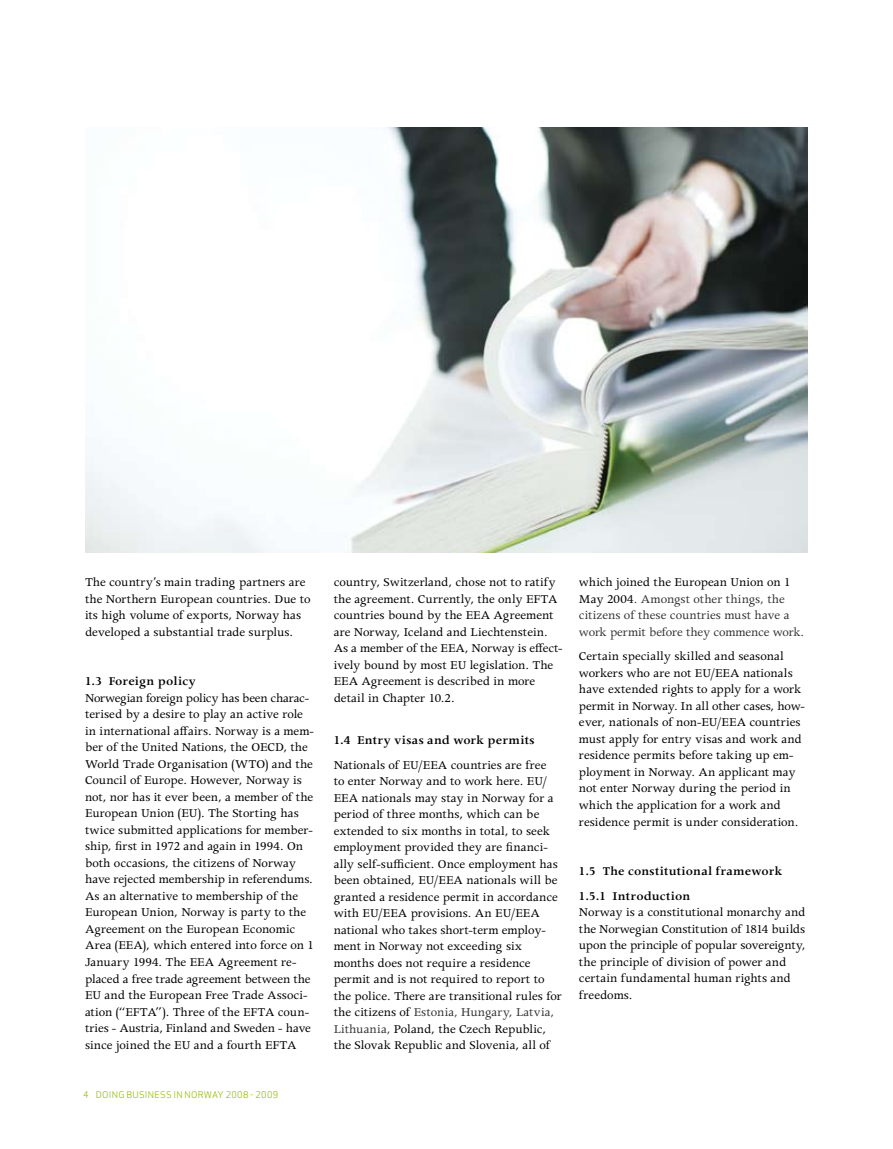
<style>
.page{position:relative;width:893px;height:1149px;background:#fff}
.page>*{position:absolute;margin:0;border:0;box-sizing:border-box;transform-origin:0 0}
.t1{font:13.5px/16.5px "Apollo MT Std";color:#000}
.t2{font:13.5px/16.5px "Apollo MT Std";letter-spacing:-.005em;color:#333}
.t3{font:600 13.5px/24.8px "Apollo MT Std";letter-spacing:.01em;color:#000}
.t4{font:9px "Apex Sans Book T";letter-spacing:.035em;color:#97be0d}
.s1{color:#333}
.s2{color:#000}
</style>
<div class="page">
<img style="left:85px;top:127px;width:723px;height:425px">
<p class="t1" style="left:85px;top:574px;width:227px">The country’s main trading partners are the Northern European countries. Due to its high volume of exports, Norway has developed a substantial trade surplus.</p>
<p class="t3" style="left:85px;top:669px;width:112px">1.3 Foreign policy</p>
<p class="t1" style="left:85px;top:690px;width:230px">Norwegian foreign policy has been charac&shy;terised by a desire to play an active role in international affairs. Norway is a mem&shy;ber of the United Nations, the OECD, the World Trade Organisation (WTO) and the Council of Europe. However, Norway is not, nor has it ever been, a member of the European Union (EU). The Storting has twice submitted applications for member&shy;ship, first in 1972 and again in 1994. On both occasions, the citizens of Norway have rejected membership in referendums.<br>As an alternative to membership of the European Union, Norway is party to the Agreement on the European Economic Area (EEA), which entered into force on 1<br>January 1994. The EEA Agreement re&shy;placed a free trade agreement between the EU and the European Free Trade Associ&shy;ation (“EFTA”). Three of the EFTA coun&shy;tries - Austria, Finland and Sweden - have since joined the EU and a fourth EFTA</p>
<p class="t4" style="left:83px;top:1088px;width:197px">4 DOING BUSINESS IN NORWAY 2008 - 2009</p>
<p class="t1" style="left:334px;top:574px;width:230px">country, Switzerland, chose not to ratify the agreement. Currently, the only EFTA countries bound by the EEA Agreement are Norway, Iceland and Liechtenstein.<br>As a member of the EEA, Norway is effect&shy;ively bound by most EU legislation. The EEA Agreement is described in more detail in Chapter 10.2.</p>
<p class="t3" style="left:334px;top:728px;width:202px">1.4 Entry visas and work permits</p>
<p class="t1" style="left:334px;top:757px;width:230px">Nationals of EU/EEA countries are free<br>to enter Norway and to work here. EU/ EEA nationals may stay in Norway for a period of three months, which can be extended to six months in total, to seek employment provided they are financi&shy;ally self-sufficient. Once employment has been obtained, EU/EEA nationals will be granted a residence permit in accordance with EU/EEA provisions. An EU/EEA national who takes short-term employ&shy;ment in Norway not exceeding six months does not require a residence permit and is not required to report to the police. There are transitional rules for the citizens of <span class="s1">Estonia, Hungary, Latvia, Lithuania,</span> Poland, the Czech Republic, the Slovak Republic and Slovenia, all of</p>
<p class="t2" style="left:579px;top:574px;width:227px"><span class="s2">which joined the European Union on 1<br>May 2004</span>. Amongst other things, the citizens of these countries must have a work permit before they commence work.</p>
<p class="t1" style="left:579px;top:648px;width:227px">Certain specially skilled and seasonal workers who are not EU/EEA nationals have extended rights to apply for a work permit in Norway. In all other cases, how&shy;ever, nationals of non-EU/EEA countries must apply for entry visas and work and residence permits before taking up em&shy;ployment in Norway. An applicant may not enter Norway during the period in which the application for a work and residence permit is under consideration.</p>
<p class="t3" style="left:579px;top:859px;width:205px">1.5 The constitutional framework<br>1.5.1 Introduction</p>
<p class="t1" style="left:579px;top:904px;width:228px">Norway is a constitutional monarchy and the Norwegian Constitution of 1814 builds upon the principle of popular sovereignty, the principle of division of power and certain fundamental human rights and freedoms.</p>
</div>
